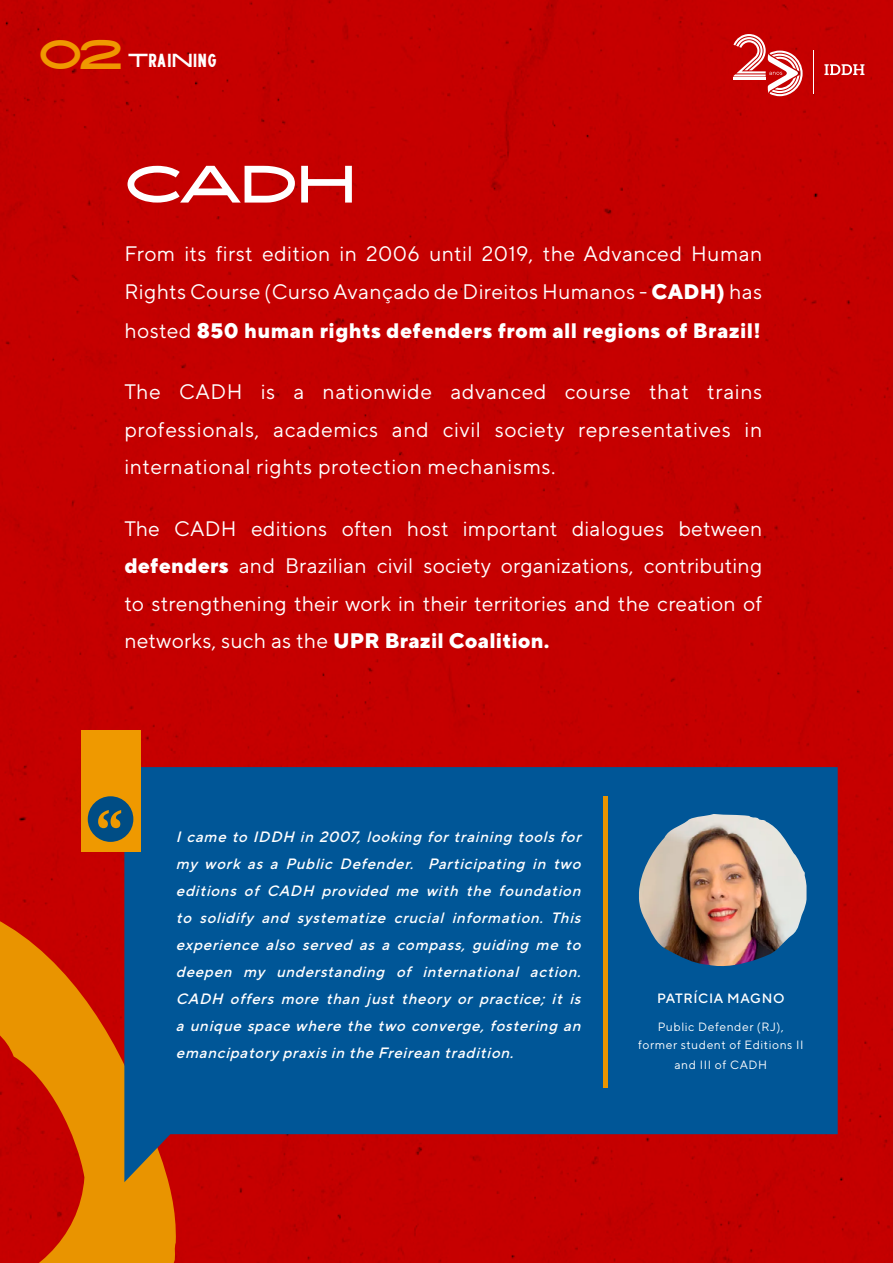
<style>
.page{position:relative;width:893px;height:1263px;background:#c50000}
.page>*{position:absolute;margin:0;border:0;box-sizing:border-box;transform-origin:0 0}
.t1{font:52.5px "High Cruiser";color:#fff}
.t2{font:21px/37.5px "TT Norms Pro";letter-spacing:.02em;color:#fff;text-align:justify}
.t3{font:18.9px "High Cruiser";color:#fff}
.t4{font:italic 500 15px/27px "TT Norms Pro";color:#fff;text-align:justify}
.t5{font:500 13.5px "TT Norms Pro";letter-spacing:.05em;color:#fff}
.t6{font:12px/18px "TT Norms Pro";letter-spacing:.05em;color:#fff;text-align:center}
.s1{font-size:41.55px;color:#f09800}
.s2{font-weight:800}
</style>
<div class="page">
<svg style="left:0;top:868px;width:180px;height:395px;background:#d64800"></svg>
<svg style="left:124px;top:767px;width:714px;height:415px;background:#184b83"></svg>
<div style="left:81px;top:730px;width:59px;height:121px;background:#ef9900"></div>
<svg style="left:88px;top:796px;width:45px;height:46px"></svg>
<hr style="left:604px;top:796px;width:4px;height:291px;background:#e99400">
<img style="left:639px;top:814px;width:167px;height:153px">
<svg style="left:824px;top:64px;width:40px;height:11px"></svg>
<hr style="left:813px;top:51px;width:1px;height:43px;background:#fff">
<svg style="left:733px;top:34px;width:70px;height:62px"></svg>
<p class="t3" style="left:38px;top:49px;width:180px"><span class="s1">02</span> TRAINING</p>
<h1 class="t1" style="left:124px;top:153px;width:232px">CADH</h1>
<p class="t2" style="left:124px;top:234px;width:639px;line-height:38.2px">From its first edition in 2006 until 2019, the Advanced Human Rights Course (Curso Avançado de Direitos Humanos - <span class="s2">CADH)</span> has hosted <span class="s2">850 human rights defenders from all regions of Brazil!</span></p>
<p class="t2" style="left:124px;top:372px;width:639px">The CADH is a nationwide advanced course that trains professionals, academics and civil society representatives in international rights protection mechanisms.</p>
<p class="t2" style="left:124px;top:509px;width:639px">The CADH editions often host important dialogues between <span class="s2">defenders</span> and Brazilian civil society organizations, contributing to strengthening their work in their territories and the creation of networks, such as the <span class="s2">UPR Brazil Coalition.</span></p>
<p class="t4" style="left:176px;top:822px;width:411px">I came to IDDH in 2007, looking for training tools for my work as a Public Defender. Participating in two editions of CADH provided me with the foundation to solidify and systematize crucial information. This experience also served as a compass, guiding me to deepen my understanding of international action.<br>CADH offers more than just theory or practice; it is a unique space where the two converge, fostering an emancipatory praxis in the Freirean tradition.</p>
<p class="t5" style="left:657px;top:989px;width:129px">PATRÍCIA MAGNO</p>
<p class="t6" style="left:638px;top:1017px;width:167px">Public Defender (RJ), former student of Editions II</p>
<p class="t6" style="left:674px;top:1055px;width:94px">and III of CADH</p>
</div>
